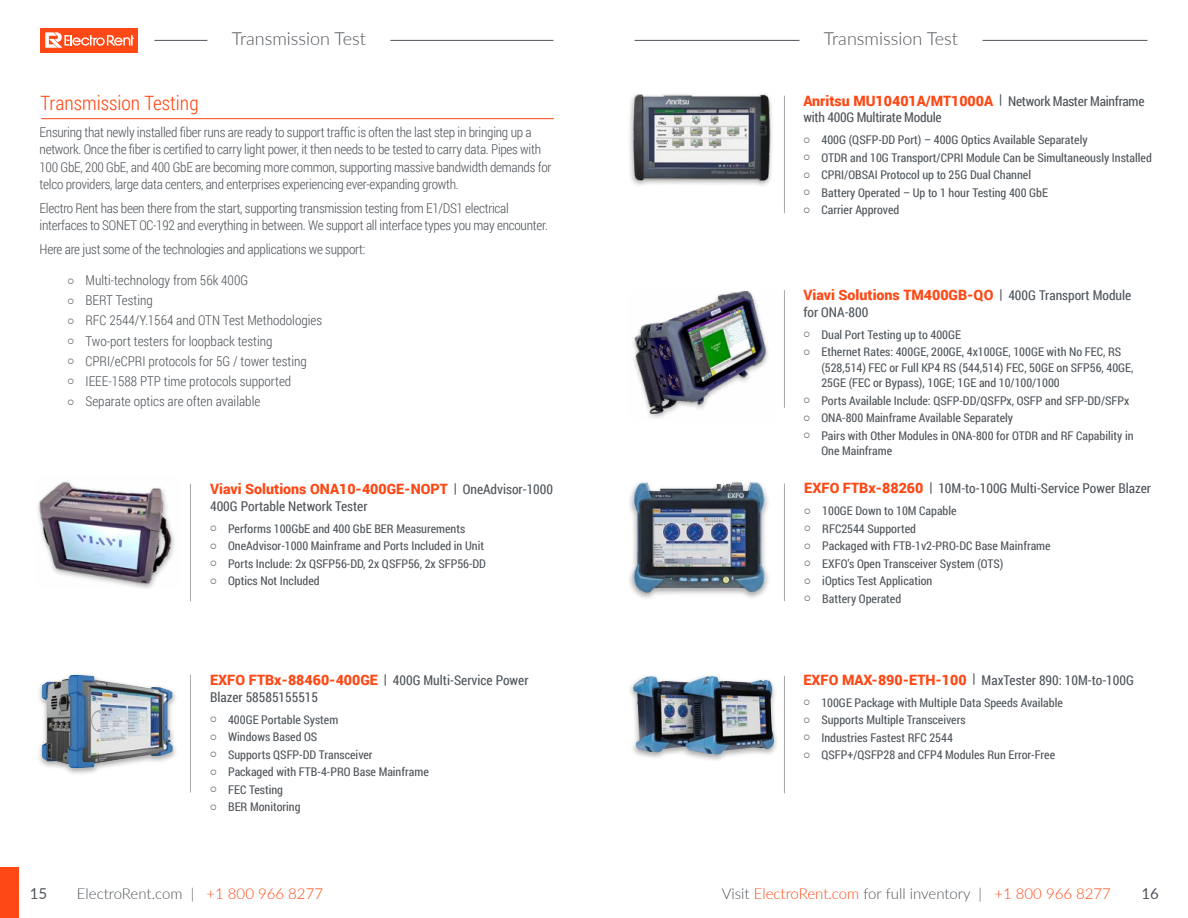
<style>
.page{position:relative;width:1188px;height:918px;background:#fff}
.page>*{position:absolute;margin:0;border:0;box-sizing:border-box;transform-origin:0 0}
.t1{font:300 19.8px "Roboto Condensed";color:#fe4815}
.t2{font:300 18px "Lato";color:#4f555b}
.t3{font:300 15px "Lato";color:#fe4815}
.t4{font:300 15px "Lato";color:#4f555b}
.t5{font:15px "Lato";color:#4f555b}
.t6{font:900 14.25px "Roboto";color:#fe4815}
.t7{font:300 13.5px/17.2px "Roboto Condensed";letter-spacing:-.02em;color:#4f555b}
.t8{font:300 13.5px/20.1px "Roboto Condensed";color:#4f555b}
.t9{font:13.5px/16.2px "Roboto Condensed";color:#4f555b}
.t10{font:13.5px "Roboto Condensed";letter-spacing:-.02em;color:#4f555b}
.t11{font:12px/17.5px "Roboto Condensed";color:#4f555b}
.s1{font-family:"Roboto Condensed";font-weight:700;font-size:13.5px;color:#4f555b}
.s2{font-family:"Roboto Condensed";font-weight:400;font-size:13.5px;color:#4f555b}
.s3{font-family:"Roboto";font-weight:900;font-size:14.25px;color:#fe4815}
.s4{font-weight:700}
.s5{color:#fe4815}
.s6{color:#4f555b}
</style>
<div class="page">
<div style="left:40px;top:28px;width:98px;height:24px;background:#fe4815"></div>
<svg style="left:45px;top:32px;width:89px;height:16px"></svg>
<div style="left:0;top:867px;width:18px;height:51px;background:#fe4815"></div>
<hr style="left:154px;top:40px;width:53px;height:1px;background:#4f555b">
<hr style="left:390px;top:40px;width:163px;height:1px;background:#4f555b">
<hr style="left:634px;top:40px;width:165px;height:1px;background:#4f555b">
<hr style="left:983px;top:40px;width:165px;height:1px;background:#4f555b">
<div style="left:628px;top:673px;width:152px;height:90px;background:#000;opacity:.35"></div>
<img style="left:633px;top:676px;width:141px;height:79px">
<hr style="left:784px;top:484px;width:1px;height:117px;background:#a1a7aa">
<hr style="left:784px;top:676px;width:1px;height:117px;background:#a1a7aa">
<div style="left:628px;top:480px;width:143px;height:120px;background:#000;opacity:.35"></div>
<img style="left:633px;top:482px;width:133px;height:111px">
<hr style="left:190px;top:675px;width:1px;height:117px;background:#a1a7aa">
<hr style="left:190px;top:484px;width:1px;height:117px;background:#a1a7aa">
<div style="left:36px;top:672px;width:142px;height:104px;background:#000;opacity:.35"></div>
<img style="left:42px;top:675px;width:131px;height:93px">
<img style="left:38px;top:482px;width:137px;height:106px">
<hr style="left:784px;top:96px;width:1px;height:117px;background:#a1a7aa">
<div style="left:628px;top:92px;width:147px;height:96px;background:#fafafa"></div>
<img style="left:631px;top:94px;width:140px;height:89px">
<hr style="left:41px;top:118px;width:513px;height:1px;background:#fe4815">
<hr style="left:784px;top:290px;width:1px;height:118px;background:#a1a7aa">
<img style="left:633px;top:290px;width:136px;height:128px">
<h2 class="t2" style="left:232px;top:26px;width:136px">Transmission Test</h2>
<h2 class="t2" style="left:824px;top:26px;width:136px">Transmission Test</h2>
<h1 class="t1" style="left:40px;top:89px;width:160px">Transmission Testing</h1>
<p class="t7" style="left:40px;top:123px;width:513px">Ensuring that newly installed fiber runs are ready to support traffic is often the last step in bringing up a network. Once the fiber is certified to carry light power, it then needs to be tested to carry data. Pipes with 100 GbE, 200 GbE, and 400 GbE are becoming more common, supporting massive bandwidth demands for telco providers, large data centers, and enterprises experiencing ever-expanding growth.</p>
<p class="t7" style="left:40px;top:199px;width:510px">Electro Rent has been there from the start, supporting transmission testing from E1/DS1 electrical interfaces to SONET OC-192 and everything in between. We support all interface types you may encounter.</p>
<p class="t7" style="left:40px;top:240px;width:327px">Here are just some of the technologies and applications we support:</p>
<p class="t8" style="left:86px;top:270px;width:238px">Multi-technology from 56k 400G<br>BERT Testing<br>RFC 2544/Y.1564 and OTN Test Methodologies Two-port testers for loopback testing CPRI/eCPRI protocols for 5G / tower testing IEEE-1588 PTP time protocols supported Separate optics are often available</p>
<p class="t6" style="left:210px;top:479px;width:344px">Viavi Solutions ONA10-400GE-NOPT <span class="s1">|</span> <span class="s2">OneAdvisor-1000</span></p>
<p class="t9" style="left:210px;top:497px;width:159px">400G Portable Network Tester</p>
<p class="t11" style="left:228px;top:519px;width:259px">Performs 100GbE and 400 GbE BER Measurements OneAdvisor-1000 Mainframe and Ports Included in Unit Ports Include: 2x QSFP56-DD, 2x QSFP56, 2x SFP56-DD Optics Not Included</p>
<p class="t9" style="left:210px;top:672px;width:320px"><span class="s3">EXFO FTBx-88460-400GE</span> <span class="s4">|</span> 400G Multi-Service Power<br>Blazer 58585155515</p>
<p class="t11" style="left:228px;top:710px;width:202px">400GE Portable System<br>Windows Based OS<br>Supports QSFP-DD Transceiver<br>Packaged with FTB-4-PRO Base Mainframe<br>FEC Testing<br>BER Monitoring</p>
<p class="t6" style="left:803px;top:91px;width:343px">Anritsu MU10401A/MT1000A <span class="s1">|</span> <span class="s2">Network Master Mainframe</span></p>
<p class="t10" style="left:804px;top:108px;width:140px">with 400G Multirate Module</p>
<p class="t11" style="left:821px;top:131px;width:332px">400G (QSFP-DD Port) – 400G Optics Available Separately<br>OTDR and 10G Transport/CPRI Module Can be Simultaneously Installed CPRI/OBSAI Protocol up to 25G Dual Channel<br>Battery Operated – Up to 1 hour Testing 400 GbE<br>Carrier Approved</p>
<p class="t6" style="left:803px;top:285px;width:329px">Viavi Solutions TM400GB-QO <span class="s1">|</span> <span class="s2">400G Transport Module</span></p>
<p class="t9" style="left:803px;top:303px;width:66px">for ONA-800</p>
<p class="t11" style="left:821px;top:325px;width:301px">Dual Port Testing up to 400GE<br>Ethernet Rates: 400GE, 200GE, 4x100GE, 100GE with No FEC, RS</p>
<p class="t11" style="left:821px;top:359px;width:314px;line-height:15.3px">(528,514) FEC or Full KP4 RS (544,514) FEC, 50GE on SFP56, 40GE,<br>25GE (FEC or Bypass), 10GE; 1GE and 10/100/1000</p>
<p class="t11" style="left:821px;top:391px;width:314px">Ports Available Include: QSFP-DD/QSFPx, OSFP and SFP-DD/SFPx<br>ONA-800 Mainframe Available Separately<br>Pairs with Other Modules in ONA-800 for OTDR and RF Capability in</p>
<p class="t11" style="left:821px;top:442px;width:72px">One Mainframe</p>
<p class="t9" style="left:804px;top:480px;width:348px"><span class="s3">EXFO FTBx-88260</span> <span class="s4">|</span> 10M-to-100G Multi-Service Power Blazer</p>
<p class="t11" style="left:822px;top:502px;width:230px">100GE Down to 10M Capable<br>RFC2544 Supported<br>Packaged with FTB-1v2-PRO-DC Base Mainframe<br>EXFO’s Open Transceiver System (OTS)<br>iOptics Test Application<br>Battery Operated</p>
<p class="t9" style="left:803px;top:671px;width:332px"><span class="s3">EXFO MAX-890-ETH-100</span> <span class="s4">|</span> MaxTester 890: 10M-to-100G</p>
<p class="t11" style="left:821px;top:693px;width:243px">100GE Package with Multiple Data Speeds Available Supports Multiple Transceivers<br>Industries Fastest RFC 2544<br>QSFP+/QSFP28 and CFP4 Modules Run Error-Free</p>
<p class="t5" style="left:30px;top:883px;width:19px">15</p>
<p class="t4" style="left:77px;top:883px;width:248px">ElectroRent.com | <span class="s5">+1 800 966 8277</span></p>
<p class="t3" style="left:722px;top:883px;width:391px"><span class="s6">Visit</span> ElectroRent.com <span class="s6">for full inventory |</span> +1 800 966 8277</p>
<p class="t5" style="left:1141px;top:883px;width:19px">16</p>
</div>
